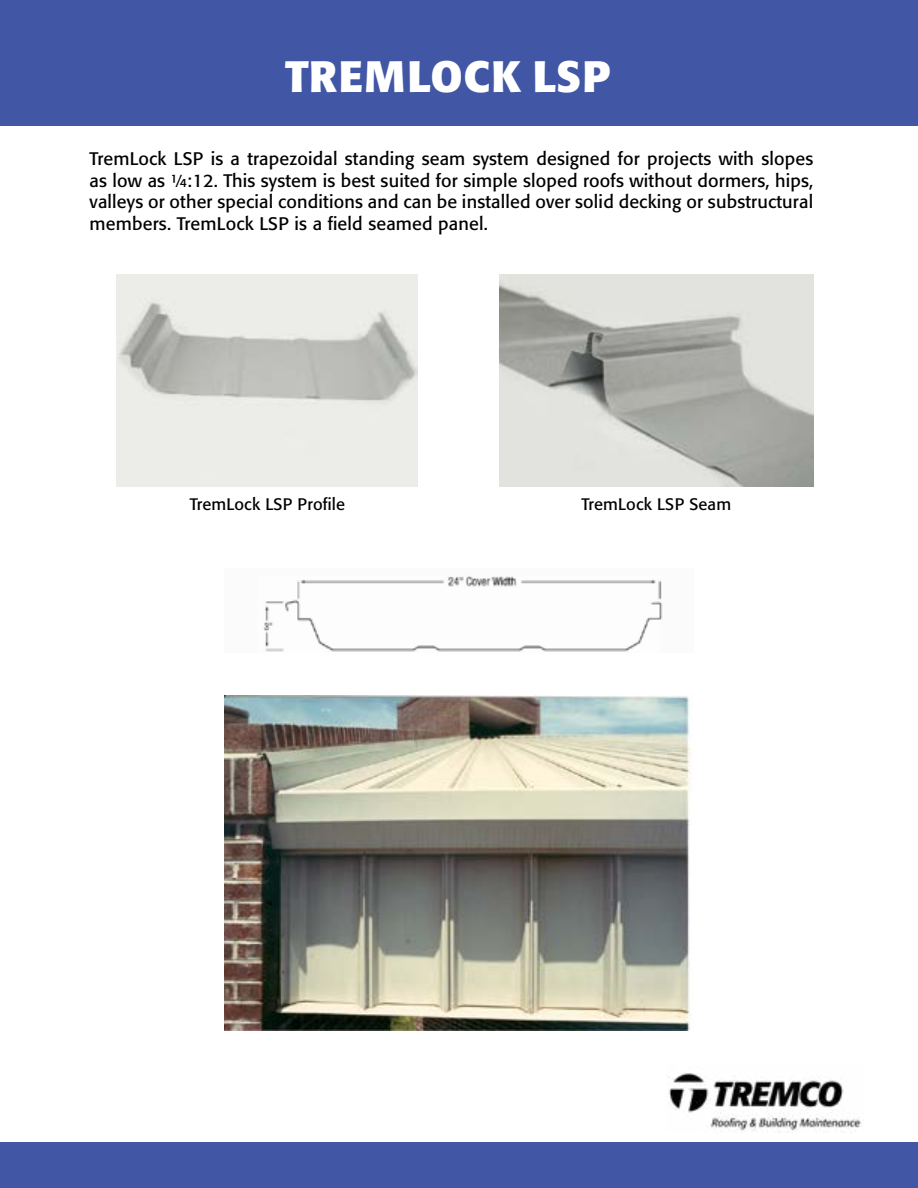
<style>
.page{position:relative;width:918px;height:1188px;background:#fff}
.page>*{position:absolute;margin:0;border:0;box-sizing:border-box;transform-origin:0 0}
.t1{font:700 43.5px "Formata Pro";letter-spacing:.03em;color:#fff}
.t2{font:18px/21.6px "Formata Pro";letter-spacing:.01em;color:#000;text-align:justify}
.t3{font:16.5px "Formata Pro";letter-spacing:.01em;color:#000}
</style>
<div class="page">
<div style="left:0;top:0;width:918px;height:126px;background:#4256a6"></div>
<div style="left:0;top:1143px;width:918px;height:45px;background:#4256a6"></div>
<img style="left:668px;top:1073px;width:194px;height:60px">
<img style="left:117px;top:274px;width:301px;height:213px">
<img style="left:499px;top:274px;width:314px;height:213px">
<img style="left:263px;top:575px;width:400px;height:77px">
<img style="left:224px;top:696px;width:467px;height:335px">
<h1 class="t1" style="left:285px;top:48px;width:327px">TREMLOCK LSP</h1>
<p class="t2" style="left:90px;top:148px;width:725px">TremLock LSP is a trapezoidal standing seam system designed for projects with slopes as low as ¼:12. This system is best suited for simple sloped roofs without dormers, hips, valleys or other special conditions and can be installed over solid decking or substructural members. TremLock LSP is a field seamed panel.</p>
<p class="t3" style="left:190px;top:494px;width:157px">TremLock LSP Profile</p>
<p class="t3" style="left:581px;top:494px;width:151px">TremLock LSP Seam</p>
</div>
